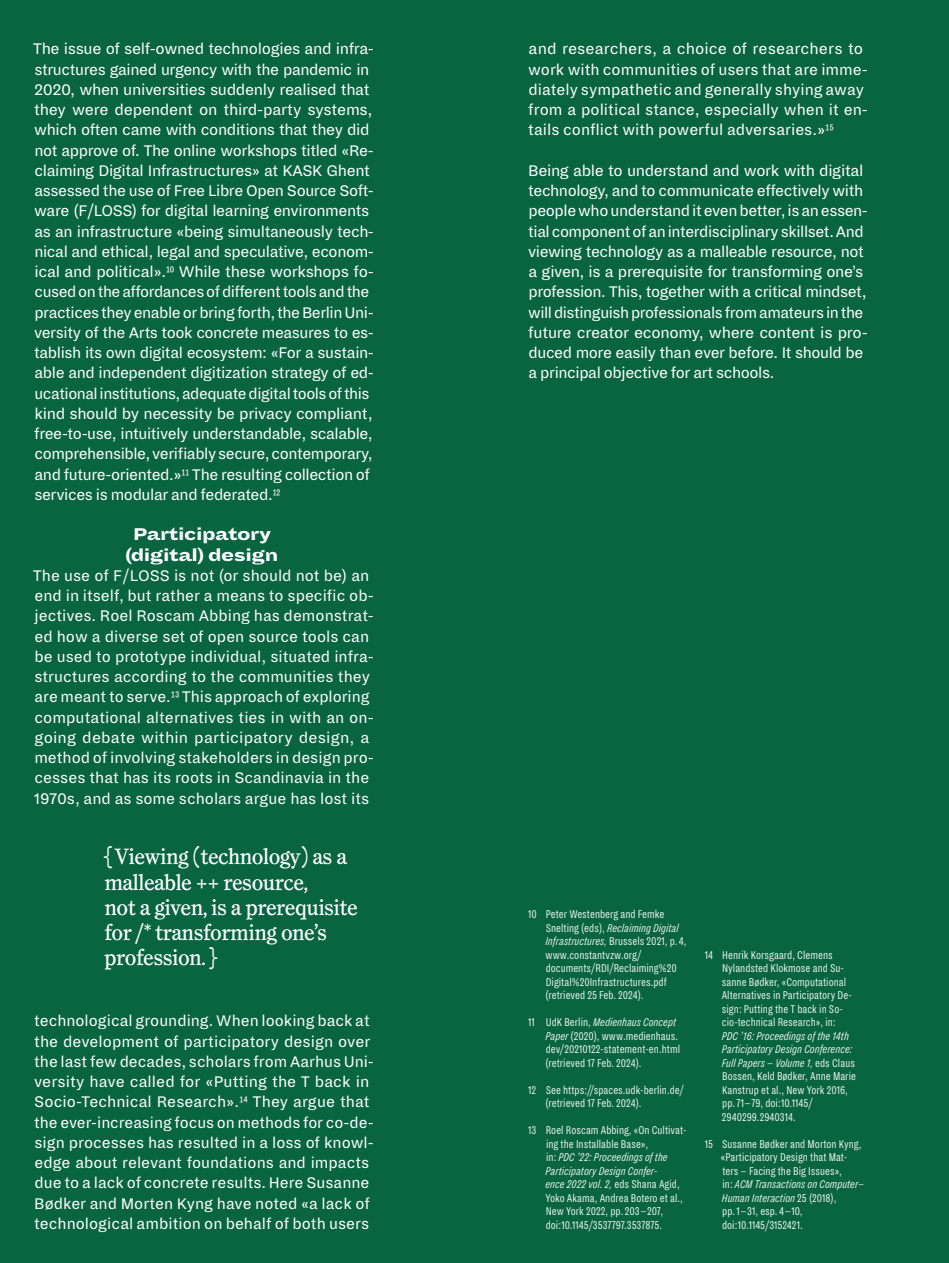
<style>
.page{position:relative;width:949px;height:1263px;background:#fff}
.page>*{position:absolute;margin:0;border:0;box-sizing:border-box;transform-origin:0 0}
.NEU_Rungli_Zitat_12{font:22.2px/25.2px "Rungli";letter-spacing:-.025em;color:#fff}
.UT{font:900 18.75px/20.2px "Dia";letter-spacing:-.025em;color:#fff;text-align:center}
.LT_oE{font:16.95px/20.2px "Dia";letter-spacing:-.02em;color:#fff}
.LT_oE-2{font:16.95px/20.2px "Dia";color:#fff}
.t1{font:300 12.3px/13.5px "Dia";color:#fff}
.s1{font-weight:300}
.s2{font-style:italic}
</style>
<div class="page">
<div style="left:0;top:0;width:948px;height:1263px;background:#096540"></div>
<p class="LT_oE" style="left:33px;top:39px;width:342px">The issue of self-owned technologies and infra&shy;structures gained urgency with the pandemic in 2020, when universities suddenly realised that they were dependent on third-party systems, which often came with conditions that they did not approve of. The online workshops titled «Re&shy;claiming Digital Infrastructures» at KASK Ghent assessed the use of Free Libre Open Source Soft&shy;ware (F/LOSS) for digital learning environments as an infrastructure «being simultaneously tech&shy;nical and ethical, legal and speculative, econom&shy;ical and political».<span class="s1">10</span> While these workshops fo&shy;cused on the affordances of different tools and the practices they enable or bring forth, the Berlin Uni&shy;versity of the Arts took concrete measures to es&shy;tablish its own digital ecosystem: «For a sustain&shy;able and independent digitization strategy of ed&shy;ucational institutions, adequate digital tools of this kind should by necessity be privacy compliant, free-to-use, intuitively understandable, scalable, comprehensible, verifiably secure, contemporary, and future-oriented.»<span class="s1">11</span> The resulting collection of services is modular and federated.<span class="s1">12</span></p>
<p class="UT" style="left:125px;top:524px;width:155px">Participatory (digital) design</p>
<p class="LT_oE-2" style="left:33px;top:565px;width:342px">The use of F/LOSS is not (or should not be) an end in itself, but rather a means to specific ob&shy;jectives. Roel Roscam Abbing has demonstrat&shy;ed how a diverse set of open source tools can be used to prototype individual, situated infra&shy;structures according to the communities they are meant to serve.<span class="s1">13</span> This approach of exploring computational alternatives ties in with an on&shy;going debate within participatory design, a method of involving stakeholders in design pro&shy;cesses that has its roots in Scandinavia in the 1970s, and as some scholars argue has lost its</p>
<p class="NEU_Rungli_Zitat_12" style="left:104px;top:845px;width:255px">{ Viewing (technology) as a malleable ++ resource,<br>not a given, is a prerequisite for /* transforming one’s profession. }</p>
<p class="LT_oE-2" style="left:34px;top:1011px;width:341px">technological grounding. When looking back at the development of participatory design over the last few decades, scholars from Aarhus Uni&shy;versity have called for «Putting the T back in Socio-Technical Research».<span class="s1">14</span> They argue that the ever-increasing focus on methods for co-de&shy;sign processes has resulted in a loss of knowl&shy;edge about relevant foundations and impacts due to a lack of concrete results. Here Susanne Bødker and Morten Kyng have noted «a lack of technological ambition on behalf of both users</p>
<p class="LT_oE-2" style="left:528px;top:39px;width:341px">and researchers, a choice of researchers to work with communities of users that are imme&shy;diately sympathetic and generally shying away from a political stance, especially when it en&shy;tails conflict with powerful adversaries.»<span class="s1">15</span></p>
<p class="LT_oE" style="left:528px;top:160px;width:341px">Being able to understand and work with digital technology, and to communicate effectively with people who understand it even better, is an essen&shy;tial component of an interdisciplinary skillset. And viewing technology as a malleable resource, not a given, is a prerequisite for transforming one’s profession. This, together with a critical mindset, will distinguish professionals from amateurs in the future creator economy, where content is pro&shy;duced more easily than ever before. It should be a principal objective for art schools.</p>
<p class="t1" style="left:545px;top:907px;width:143px;text-indent:-17px">10 Peter Westenberg and Femke<br>Snelting (eds), <span class="s2">Reclaiming Digital<br>Infrastructures,</span> Brussels 2021, p.4, www.constantvzw.org/ documents/RDI/Reclaiming%20<br>Digital%20Infrastructures.pdf (retrieved 25 Feb. 2024).</p>
<p class="t1" style="left:545px;top:1015px;width:136px;text-indent:-17px">11 UdK Berlin, <span class="s2">Medienhaus Concept<br>Paper</span> (2020), www.medienhaus. dev/20210122-statement-en.html (retrieved 17 Feb. 2024).</p>
<p class="t1" style="left:545px;top:1083px;width:140px;text-indent:-17px">12 See https://spaces.udk-berlin.de/ (retrieved 17 Feb. 2024).</p>
<p class="t1" style="left:545px;top:1123px;width:142px;text-indent:-17px">13 Roel Roscam Abbing, «On Cultivat&shy;ing the Installable Base»,<br>in: <span class="s2">PDC ’22: Proceedings of the<br>Participatory Design Confer-<br>ence 2022 vol. 2,</span> eds Shana Agid,<br>Yoko Akama, Andrea Botero et al.,<br>New York 2022, pp.203–207, doi:10.1145/3537797.3537875.</p>
<p class="t1" style="left:721px;top:948px;width:136px;text-indent:-17px">14 Henrik Korsgaard, Clemens<br>Nylandsted Klokmose and Su&shy;sanne Bødker, «Computational<br>Alternatives in Participatory De&shy;sign: Putting the T back in So&shy;cio-technical Research», in:<br><span class="s2">PDC ’16: Proceedings of the 14th<br>Participatory Design Conference:<br>Full Papers – Volume 1,</span> eds Claus<br>Bossen, Keld Bødker, Anne Marie<br>Kanstrup et al., New York 2016, pp.71–79, doi:10.1145/<br>2940299.2940314.</p>
<p class="t1" style="left:720px;top:1137px;width:145px;text-indent:-16px">15 Susanne Bødker and Morton Kyng, «Participatory Design that Mat&shy;ters – Facing the Big Issues»,<br>in: <span class="s2">ACM Transactions on Computer–<br>Human Interaction</span> 25 (2018), pp.1–31, esp.4–10, doi:10.1145/3152421.</p>
</div>
